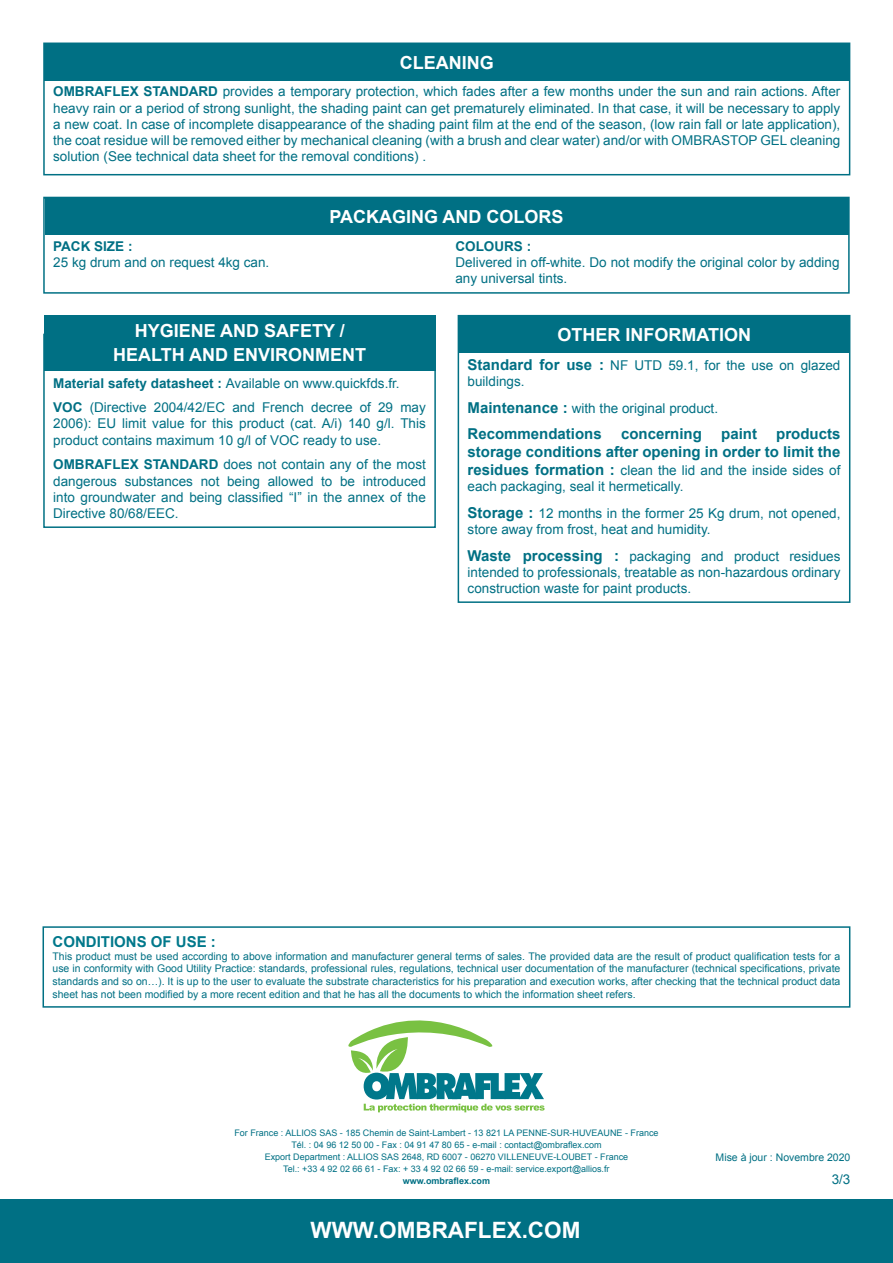
<style>
.page{position:relative;width:893px;height:1263px;background:#fff}
.page>*{position:absolute;margin:0;border:0;box-sizing:border-box;transform-origin:0 0}
.t1{font:700 22.5px "Arial";color:#fff}
.t2{font:700 18px/24px "Arial";color:#fff;text-align:center}
.t3{font:700 15px/18px "Arial";color:#007084;text-align:right}
.t4{font:700 15px "Arial";color:#00788b}
.t5{font:13.5px/16.2px "Arial";color:#007084}
.t6{font:700 13.5px "Arial";color:#007084}
.t7{font:10.5px/12.6px "Arial";color:#007084;text-align:justify}
.t8{font:9px/12px "Arial";color:#007084;text-align:center}
.t9{font:700 9px "Arial";color:#007084}
.s1{font-weight:700}
.s2{font-weight:700;font-size:15px}
</style>
<div class="page">
<div style="left:0;top:1199px;width:893px;height:64px;background:#007084"></div>
<div style="left:43px;top:43px;width:807px;height:132px;border:2px solid #007084"></div>
<div style="left:44px;top:44px;width:805px;height:36px;background:#007084"></div>
<div style="left:43px;top:197px;width:807px;height:97px;border:2px solid #007084"></div>
<div style="left:45px;top:198px;width:803px;height:37px;background:#007084"></div>
<div style="left:43px;top:926px;width:807px;height:82px;border:2px solid #007084"></div>
<div style="left:458px;top:315px;width:392px;height:288px;border:2px solid #007084"></div>
<div style="left:458px;top:316px;width:392px;height:37px;background:#007084"></div>
<div style="left:43px;top:334px;width:393px;height:194px;border:2px solid #007084"></div>
<div style="left:44px;top:315px;width:391px;height:55px;background:#007084"></div>
<svg style="left:345px;top:1005px;width:200px;height:107px"></svg>
<h2 class="t2" style="left:400px;top:51px;width:95px">CLEANING</h2>
<p class="t5" style="left:53px;top:84px;width:789px;text-align:justify"><span class="s1">OMBRAFLEX STANDARD</span> provides a temporary protection, which fades after a few months under the sun and rain actions. After heavy rain or a period of strong sunlight, the shading paint can get prematurely eliminated. In that case, it will be necessary to apply a new coat. In case of incomplete disappearance of the shading paint film at the end of the season, (low rain fall or late application), the coat residue will be removed either by mechanical cleaning (with a brush and clear water) and/or with OMBRASTOP GEL cleaning solution (See technical data sheet for the removal conditions) .</p>
<p class="t6" style="left:53px;top:237px;width:81px">PACK SIZE :</p>
<p class="t5" style="left:53px;top:254px;width:218px">25 kg drum and on request 4kg can.</p>
<h2 class="t2" style="left:329px;top:205px;width:235px">PACKAGING AND COLORS</h2>
<p class="t6" style="left:455px;top:237px;width:77px">COLOURS :</p>
<p class="t5" style="left:455px;top:254px;width:386px">Delivered in off-white. Do not modify the original color by adding any universal tints.</p>
<h2 class="t2" style="left:113px;top:319px;width:254px">HYGIENE AND SAFETY /<br>HEALTH AND ENVIRONMENT</h2>
<p class="t5" style="left:53px;top:371px;width:374px;line-height:24.8px"><span class="s1">Material safety datasheet :</span> Available on www.quickfds.fr.<br><span class="s1">VOC</span> (Directive 2004/42/EC and French decree of 29 may</p>
<p class="t5" style="left:53px;top:416px;width:374px">2006): EU limit value for this product (cat. A/i) 140 g/l. This product contains maximum 10 g/l of VOC ready to use.</p>
<p class="t5" style="left:53px;top:457px;width:374px;text-align:justify"><span class="s1">OMBRAFLEX STANDARD</span> does not contain any of the most dangerous substances not being allowed to be introduced into groundwater and being classified “I” in the annex of the Directive 80/68/EEC.</p>
<h2 class="t2" style="left:557px;top:323px;width:195px">OTHER INFORMATION</h2>
<p class="t5" style="left:468px;top:357px;width:374px"><span class="s2">Standard for use :</span> NF UTD 59.1, for the use on glazed buildings.</p>
<p class="t5" style="left:468px;top:400px;width:252px"><span class="s2">Maintenance :</span> with the original product.</p>
<p class="t3" style="left:468px;top:425px;width:136px">Recommendations</p>
<p class="t3" style="left:621px;top:425px;width:82px">concerning</p>
<p class="t3" style="left:721px;top:425px;width:37px">paint</p>
<p class="t3" style="left:468px;top:425px;width:374px">products<br>storage conditions after opening in order to limit the</p>
<p class="t5" style="left:468px;top:462px;width:374px"><span class="s2">residues formation :</span> clean the lid and the inside sides of each packaging, seal it hermetically.</p>
<p class="t5" style="left:468px;top:505px;width:374px"><span class="s2">Storage :</span> 12 months in the former 25 Kg drum, not opened, store away from frost, heat and humidity.</p>
<p class="t5" style="left:468px;top:548px;width:374px;text-align:justify"><span class="s2">Waste processing :</span> packaging and product residues intended to professionals, treatable as non-hazardous ordinary construction waste for paint products.</p>
<p class="t4" style="left:53px;top:932px;width:165px">CONDITIONS OF USE :</p>
<p class="t7" style="left:53px;top:950px;width:789px">This product must be used according to above information and manufacturer general terms of sales. The provided data are the result of product qualification tests for a use in conformity with Good Utility Practice: standards, professional rules, regulations, technical user documentation of the manufacturer (technical specifications, private standards and so on…). It is up to the user to evaluate the substrate characteristics for his preparation and execution works, after checking that the technical product data sheet has not been modified by a more recent edition and that he has all the documents to which the information sheet refers.</p>
<p class="t8" style="left:234px;top:1127px;width:426px">For France : ALLIOS SAS - 185 Chemin de Saint-Lambert - 13 821 LA PENNE-SUR-HUVEAUNE - France Tél. : 04 96 12 50 00 - Fax : 04 91 47 80 65 - e-mail : contact@ombraflex.com<br>Export Department : ALLIOS SAS 2648, RD 6007 - 06270 VILLENEUVE-LOUBET - France<br>Tel.: +33 4 92 02 66 61 - Fax: + 33 4 92 02 66 59 - e-mail: service.export@allios.fr</p>
<p class="t9" style="left:403px;top:1175px;width:89px">www.ombraflex.com</p>
<h1 class="t1" style="left:310px;top:1215px;width:271px">WWW.OMBRAFLEX.COM</h1>
<p class="t7" style="left:716px;top:1151px;width:136px">Mise à jour : Novembre 2020</p>
<p class="t5" style="left:832px;top:1172px;width:20px">3/3</p>
</div>
